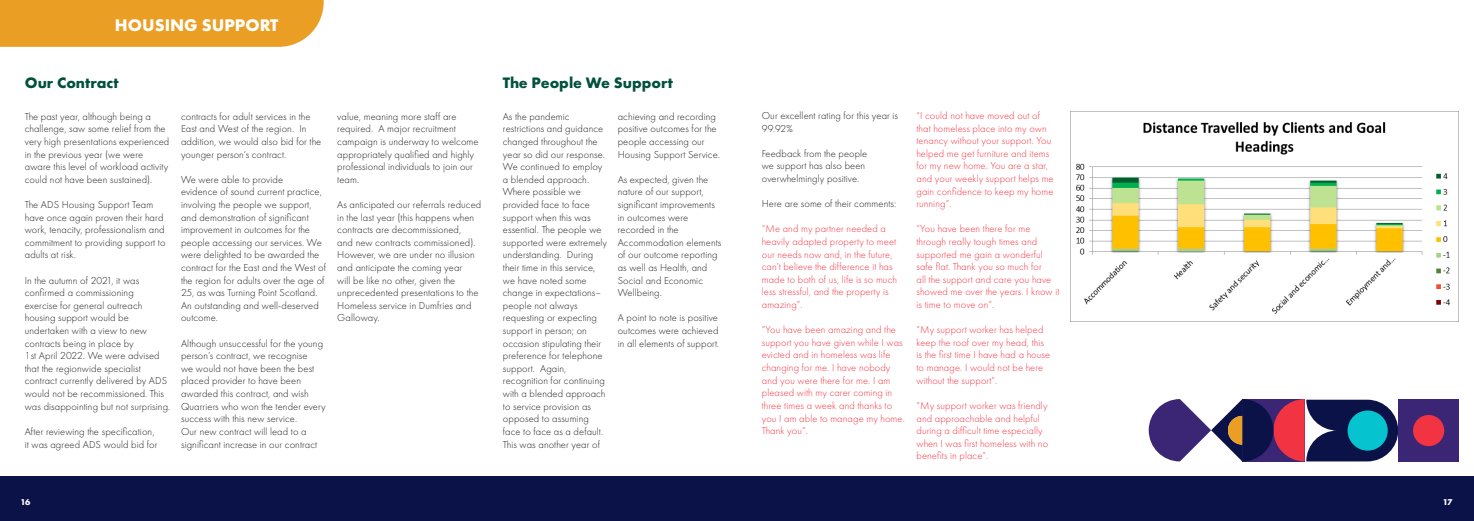
<style>
.page{position:relative;width:1474px;height:521px;background:#fff}
.page>*{position:absolute;margin:0;border:0;box-sizing:border-box;transform-origin:0 0}
.t1{font:700 17.5px "Futura PT";color:#fff}
.Heading{font:700 15.75px "Futura PT";color:#00513c}
.Bocy_Copy{font:300 10.5px/12.6px "Futura PT";letter-spacing:.01em;color:#231f20}
.Bocy_Copy-2{font:300 10.5px/12.6px "Futura PT";letter-spacing:.01em;color:#f23342}
.t2{font:700 8.75px "Futura PT";color:#fff}
</style>
<div class="page">
<div style="left:0;top:476px;width:1473px;height:45px;background:#0a1247"></div>
<div style="left:0;top:0;width:324px;height:47px;background:#eb9e24"></div>
<img style="left:1070px;top:111px;width:388px;height:210px">
<svg style="left:1148px;top:399px;width:250px;height:62px"></svg>
<div style="left:1398px;top:399px;width:60px;height:62px;background:#3b2675"></div>
<div style="left:1347px;top:410px;width:40px;height:41px;background:#05c4cf;border-radius:50%"></div>
<div style="left:1412px;top:415px;width:32px;height:31px;background:#f23342;border-radius:50%"></div>
<p class="t1" style="left:115px;top:14px;width:165px">HOUSING SUPPORT</p>
<p class="Heading" style="left:25px;top:73px;width:95px">Our Contract</p>
<p class="Bocy_Copy" style="left:25px;top:110px;width:146px">The past year, although being a challenge, saw some relief from the very high presentations experienced in the previous year (we were aware this level of workload activity could not have been sustained).</p>
<p class="Bocy_Copy" style="left:25px;top:198px;width:142px">The ADS Housing Support Team have once again proven their hard work, tenacity, professionalism and commitment to providing support to adults at risk.</p>
<p class="Bocy_Copy" style="left:25px;top:274px;width:147px">In the autumn of 2021, it was confirmed a commissioning<br>exercise for general outreach housing support would be undertaken with a view to new contracts being in place by<br>1st April 2022. We were advised that the regionwide specialist contract currently delivered by ADS would not be recommissioned. This was disappointing but not surprising.</p>
<p class="Bocy_Copy" style="left:25px;top:425px;width:134px">After reviewing the specification, it was agreed ADS would bid for</p>
<p class="Bocy_Copy" style="left:181px;top:110px;width:142px">contracts for adult services in the<br>East and West of the region. In addition, we would also bid for the younger person’s contract.</p>
<p class="Bocy_Copy" style="left:181px;top:173px;width:146px">We were able to provide<br>evidence of sound current practice, involving the people we support, and demonstration of significant improvement in outcomes for the people accessing our services. We were delighted to be awarded the contract for the East and the West of the region for adults over the age of<br>25, as was Turning Point Scotland.<br>An outstanding and well-deserved outcome.</p>
<p class="Bocy_Copy" style="left:181px;top:337px;width:146px">Although unsuccessful for the young person’s contract, we recognise<br>we would not have been the best placed provider to have been awarded this contract, and wish<br>Quarriers who won the tender every success with this new service.</p>
<p class="Bocy_Copy" style="left:181px;top:425px;width:138px">Our new contract will lead to a significant increase in our contract</p>
<p class="Bocy_Copy" style="left:337px;top:110px;width:143px">value, meaning more staff are required. A major recruitment campaign is underway to welcome appropriately qualified and highly professional individuals to join our team.</p>
<p class="Bocy_Copy" style="left:337px;top:198px;width:145px">As anticipated our referrals reduced in the last year (this happens when contracts are decommissioned,<br>and new contracts commissioned).<br>However, we are under no illusion and anticipate the coming year<br>will be like no other, given the unprecedented presentations to the<br>Homeless service in Dumfries and<br>Galloway.</p>
<p class="t2" style="left:21px;top:496px;width:11px">16</p>
<p class="Heading" style="left:503px;top:73px;width:172px">The People We Support</p>
<p class="Bocy_Copy" style="left:503px;top:110px;width:106px">As the pandemic restrictions and guidance changed throughout the year so did our response.<br>We continued to employ a blended approach.<br>Where possible we provided face to face support when this was essential. The people we supported were extremely understanding. During their time in this service, we have noted some change in expectations– people not always requesting or expecting support in person; on occasion stipulating their preference for telephone support. Again, recognition for continuing with a blended approach to service provision as opposed to assuming face to face as a default.</p>
<p class="Bocy_Copy" style="left:503px;top:438px;width:99px">This was another year of</p>
<p class="Bocy_Copy" style="left:617px;top:110px;width:104px">achieving and recording positive outcomes for the people accessing our<br>Housing Support Service.</p>
<p class="Bocy_Copy" style="left:617px;top:173px;width:105px">As expected, given the nature of our support, significant improvements in outcomes were recorded in the<br>Accommodation elements of our outcome reporting as well as Health, and<br>Social and Economic<br>Wellbeing.</p>
<p class="Bocy_Copy" style="left:617px;top:312px;width:103px">A point to note is positive outcomes were achieved in all elements of support.</p>
<p class="Bocy_Copy" style="left:761px;top:109px;width:138px">Our excellent rating for this year is<br>99.92%</p>
<p class="Bocy_Copy" style="left:761px;top:147px;width:107px">Feedback from the people we support has also been overwhelmingly positive.</p>
<p class="Bocy_Copy" style="left:761px;top:197px;width:136px">Here are some of their comments:</p>
<p class="Bocy_Copy-2" style="left:761px;top:223px;width:137px">“Me and my partner needed a heavily adapted property to meet our needs now and, in the future, can’t believe the difference it has made to both of us, life is so much less stressful, and the property is amazing”.</p>
<p class="Bocy_Copy-2" style="left:761px;top:323px;width:145px">“You have been amazing and the support you have given while I was evicted and in homeless was life changing for me. I have nobody and you were there for me. I am pleased with my carer coming in three times a week and thanks to you I am able to manage my home.<br>Thank you”.</p>
<p class="Bocy_Copy-2" style="left:916px;top:109px;width:139px">“I could not have moved out of that homeless place into my own tenancy without your support. You helped me get furniture and items for my new home. You are a star, and your weekly support helps me gain confidence to keep my home running”.</p>
<p class="Bocy_Copy-2" style="left:916px;top:223px;width:144px">“You have been there for me through really tough times and supported me gain a wonderful safe flat. Thank you so much for<br>all the support and care you have showed me over the years. I know it is time to move on”.</p>
<p class="Bocy_Copy-2" style="left:916px;top:323px;width:135px">“My support worker has helped keep the roof over my head, this is the first time I have had a house to manage. I would not be here without the support”.</p>
<p class="Bocy_Copy-2" style="left:916px;top:399px;width:133px">“My support worker was friendly and approachable and helpful during a difficult time especially when I was first homeless with no benefits in place”.</p>
<p class="t2" style="left:1442px;top:496px;width:11px">17</p>
</div>
